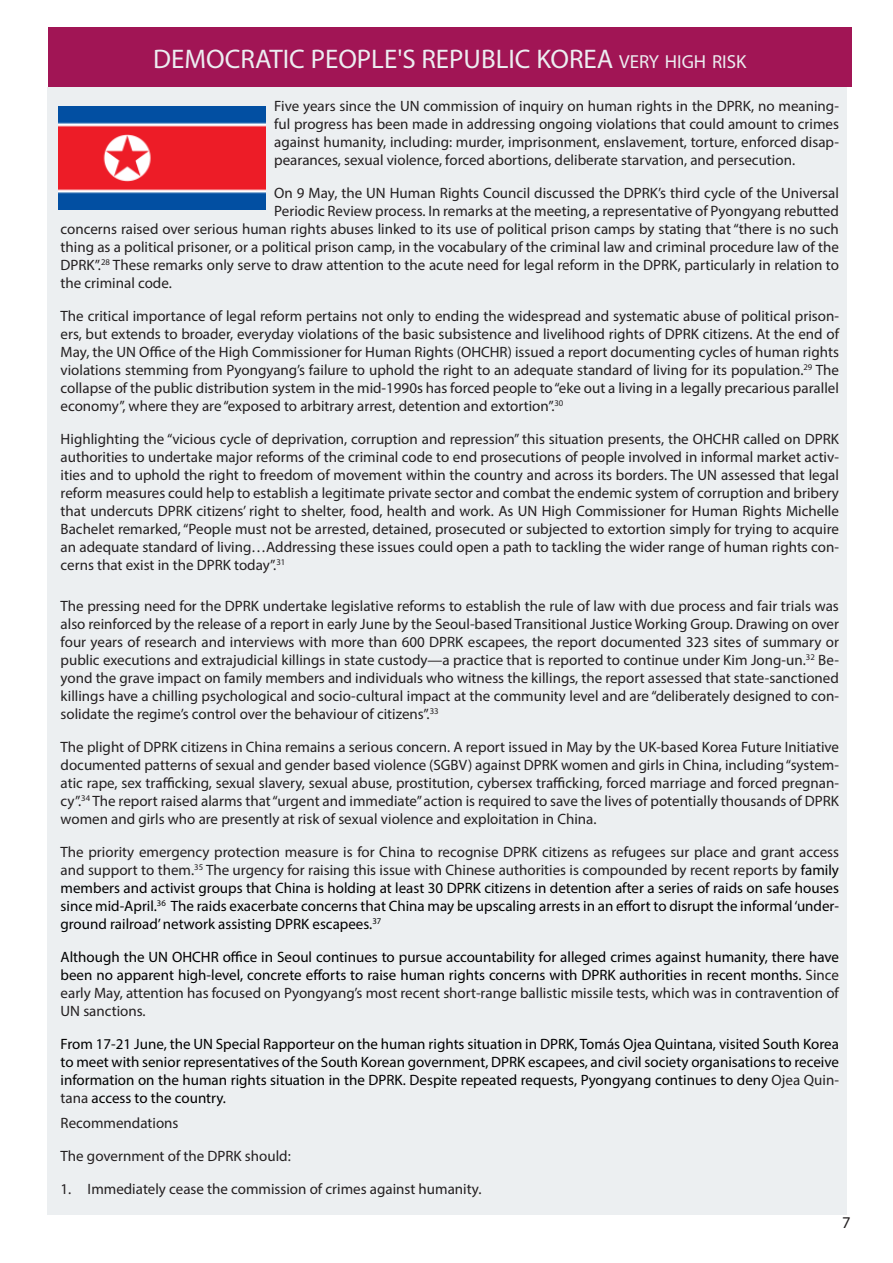
<style>
.page{position:relative;width:893px;height:1263px;background:#fff}
.page>*{position:absolute;margin:0;border:0;box-sizing:border-box;transform-origin:0 0}
.Chapters{font:27px "Myriad Pro";color:#ecedf1}
.Bold_ish{font:16.5px "Myriad Pro";color:#231f20}
.t1{font:15px/18px "Myriad Pro";color:#231f20;text-align:justify}
.t2{font:15px/18px "Myriad Pro";color:#000;text-align:justify}
.s1{font-size:18.9px}
.s2{color:#231f20}
</style>
<div class="page">
<div style="left:48px;top:87px;width:799px;height:1128px;background:#eceff1"></div>
<div style="left:48px;top:28px;width:803px;height:59px;background:#a11555"></div>
<img style="left:59px;top:106px;width:207px;height:103px">
<p class="Chapters" style="left:153px;top:42px;width:36px">DEMOC</p>
<p class="Chapters" style="left:240px;top:42px;width:28px">RATIC</p>
<p class="Chapters" style="left:311px;top:42px;width:437px">PEOPLE'S REPUBLIC KOREA <span class="s1">VERY HIGH RISK</span></p>
<p class="t1" style="left:274px;top:97px;width:566px">Five years since the UN commission of inquiry on human rights in the DPRK, no meaning&shy;ful progress has been made in addressing ongoing violations that could amount to crimes against humanity, including: murder, imprisonment, enslavement, torture, enforced disap&shy;pearances, sexual violence, forced abortions, deliberate starvation, and persecution.</p>
<p class="t1" style="left:274px;top:184px;width:566px">On 9 May, the UN Human Rights Council discussed the DPRK’s third cycle of the Universal</p>
<p class="t1" style="left:274px;top:202px;width:566px">Periodic Review process. In remarks at the meeting, a representative of Pyongyang rebutted</p>
<p class="t1" style="left:61px;top:220px;width:780px">concerns raised over serious human rights abuses linked to its use of political prison camps by stating that “there is no such</p>
<p class="t1" style="left:61px;top:238px;width:780px">thing as a political prisoner, or a political prison camp, in the vocabulary of the criminal law and criminal procedure law of the</p>
<p class="t1" style="left:61px;top:256px;width:780px">DPRK”.<sup>28</sup> These remarks only serve to draw attention to the acute need for legal reform in the DPRK, particularly in relation to</p>
<p class="t1" style="left:61px;top:274px;width:113px">the criminal code.</p>
<p class="t1" style="left:61px;top:307px;width:780px">The critical importance of legal reform pertains not only to ending the widespread and systematic abuse of political prison&shy;ers, but extends to broader, everyday violations of the basic subsistence and livelihood rights of DPRK citizens. At the end of May, the UN Office of the High Commissioner for Human Rights (OHCHR) issued a report documenting cycles of human rights violations stemming from Pyongyang’s failure to uphold the right to an adequate standard of living for its population.<sup>29</sup> The collapse of the public distribution system in the mid-1990s has forced people to “eke out a living in a legally precarious parallel economy”, where they are “exposed to arbitrary arrest, detention and extortion”.<sup>30</sup></p>
<p class="t1" style="left:61px;top:430px;width:780px">Highlighting the “vicious cycle of deprivation, corruption and repression” this situation presents, the OHCHR called on DPRK authorities to undertake major reforms of the criminal code to end prosecutions of people involved in informal market activ&shy;ities and to uphold the right to freedom of movement within the country and across its borders. The UN assessed that legal reform measures could help to establish a legitimate private sector and combat the endemic system of corruption and bribery that undercuts DPRK citizens’ right to shelter, food, health and work. As UN High Commissioner for Human Rights Michelle Bachelet remarked, “People must not be arrested, detained, prosecuted or subjected to extortion simply for trying to acquire an adequate standard of living…Addressing these issues could open a path to tackling the wider range of human rights con&shy;cerns that exist in the DPRK today”.<sup>31</sup></p>
<p class="t1" style="left:61px;top:596px;width:780px">The pressing need for the DPRK undertake legislative reforms to establish the rule of law with due process and fair trials was also reinforced by the release of a report in early June by the Seoul-based Transitional Justice Working Group. Drawing on over four years of research and interviews with more than 600 DPRK escapees, the report documented 323 sites of summary or public executions and extrajudicial killings in state custody—a practice that is reported to continue under Kim Jong-un.<sup>32</sup> Be&shy;yond the grave impact on family members and individuals who witness the killings, the report assessed that state-sanctioned killings have a chilling psychological and socio-cultural impact at the community level and are “deliberately designed to con&shy;solidate the regime’s control over the behaviour of citizens”.<sup>33</sup></p>
<p class="t1" style="left:61px;top:737px;width:780px">The plight of DPRK citizens in China remains a serious concern. A report issued in May by the UK-based Korea Future Initiative documented patterns of sexual and gender based violence (SGBV) against DPRK women and girls in China, including “system&shy;atic rape, sex trafficking, sexual slavery, sexual abuse, prostitution, cybersex trafficking, forced marriage and forced pregnan&shy;cy”.<sup>34</sup> The report raised alarms that “urgent and immediate” action is required to save the lives of potentially thousands of DPRK women and girls who are presently at risk of sexual violence and exploitation in China.</p>
<p class="t2" style="left:61px;top:842px;width:780px"><span class="s2">The priority emergency protection measure is for China to recognise DPRK citizens as refugees sur place and grant access and support to them.</span><sup>35</sup> <span class="s2">The urgency for raising this issue with Chinese authorities is compounded by recent reports by</span> family members and activist groups that China is holding at least 30 DPRK citizens in detention after a series of raids on safe houses since mid-April.<sup>36</sup> The raids exacerbate concerns that China may be upscaling arrests in an effort to disrupt the informal ‘under&shy;ground railroad’ network assisting DPRK escapees.<sup>37</sup></p>
<p class="t2" style="left:61px;top:947px;width:780px">Although the UN OHCHR office in Seoul continues to pursue accountability for alleged crimes against humanity, there have been no apparent high-level, concrete efforts to raise human rights concerns with DPRK authorities in recent months. <span class="s2">Since early May, attention has focused on Pyongyang’s most recent short-range ballistic missile tests, which was in contravention of UN sanctions.</span></p>
<p class="t2" style="left:61px;top:1034px;width:780px">From 17-21 June, the UN Special Rapporteur on the human rights situation in DPRK, Tomás Ojea Quintana, visited South Korea to meet with senior representatives of the South Korean government, DPRK escapees, and civil society organisations to receive information on the human rights situation in the DPRK. Despite repeated requests, Pyongyang continues to deny <span class="s2">Ojea Quin&shy;tana</span> access to the country.</p>
<p class="t1" style="left:61px;top:1114px;width:119px">Recommendations</p>
<p class="t1" style="left:61px;top:1147px;width:232px">The government of the DPRK should:</p>
<p class="t1" style="left:61px;top:1180px;width:422px">1. Immediately cease the commission of crimes against humanity.</p>
<p class="Bold_ish" style="left:842px;top:1212px;width:10px">7</p>
</div>
